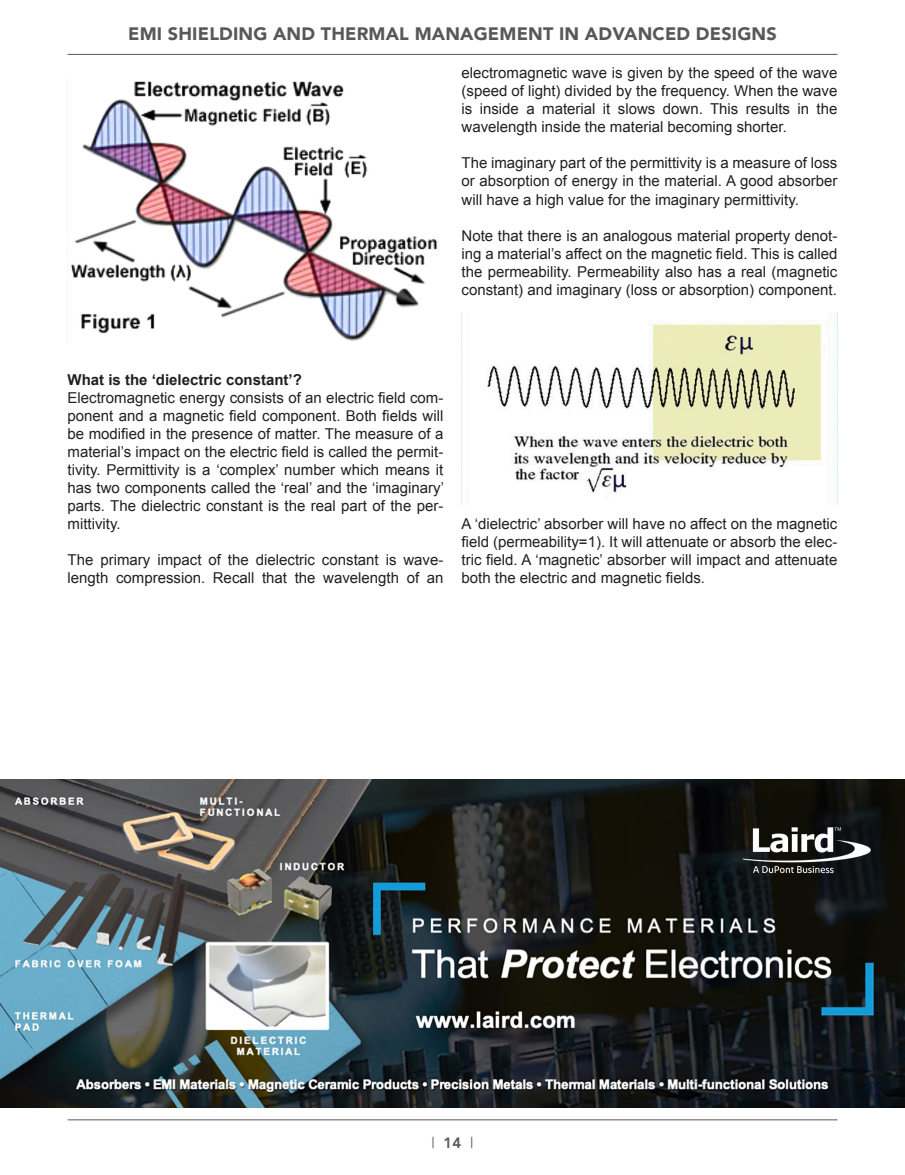
<style>
.page{position:relative;width:905px;height:1175px;background:#fff}
.page>*{position:absolute;margin:0;border:0;box-sizing:border-box;transform-origin:0 0}
.t1{font:900 18px "Avenir";letter-spacing:.01em;color:#57585a}
.Default{font:15px/18px "Arial";color:#231f20;text-align:justify}
.Default-2{font:700 15px "Arial";color:#231f20}
.t2{font:15px "Avenir";color:#57585a}
.s1{font-weight:800}
</style>
<div class="page">
<hr style="left:68px;top:1119px;width:769px;height:1px;background:#57585a">
<hr style="left:68px;top:54px;width:769px;height:1px;background:#57585a">
<img style="left:70px;top:81px;width:368px;height:260px">
<img style="left:461px;top:312px;width:361px;height:192px">
<img style="left:0;top:779px;width:904px;height:328px">
<p class="t1" style="left:128px;top:19px;width:650px">EMI SHIELDING AND THERMAL MANAGEMENT IN ADVANCED DESIGNS</p>
<p class="Default" style="left:461px;top:64px;width:377px">electromagnetic wave is given by the speed of the wave (speed of light) divided by the frequency. When the wave is inside a material it slows down. This results in the wavelength inside the material becoming shorter.</p>
<p class="Default" style="left:461px;top:154px;width:377px">The imaginary part of the permittivity is a measure of loss or absorption of energy in the material. A good absorber will have a high value for the imaginary permittivity.</p>
<p class="Default" style="left:461px;top:226px;width:377px">Note that there is an analogous material property denot&shy;ing a material’s affect on the magnetic field. This is called the permeability. Permeability also has a real (magnetic constant) and imaginary (loss or absorption) component.</p>
<p class="Default-2" style="left:68px;top:369px;width:236px">What is the ‘dielectric constant’?</p>
<p class="Default" style="left:68px;top:388px;width:378px">Electromagnetic energy consists of an electric field com&shy;ponent and a magnetic field component. Both fields will be modified in the presence of matter. The measure of a material’s impact on the electric field is called the permit&shy;tivity. Permittivity is a ‘complex’ number which means it has two components called the ‘real’ and the ‘imaginary’ parts. The dielectric constant is the real part of the per&shy;mittivity.</p>
<p class="Default" style="left:68px;top:550px;width:377px">The primary impact of the dielectric constant is wave&shy;length compression. Recall that the wavelength of an</p>
<p class="Default" style="left:461px;top:514px;width:377px">A ‘dielectric’ absorber will have no affect on the magnetic field (permeability=1). It will attenuate or absorb the elec&shy;tric field. A ‘magnetic’ absorber will impact and attenuate both the electric and magnetic fields.</p>
<p class="t2" style="left:431px;top:1133px;width:44px">| <span class="s1">14</span> |</p>
</div>
